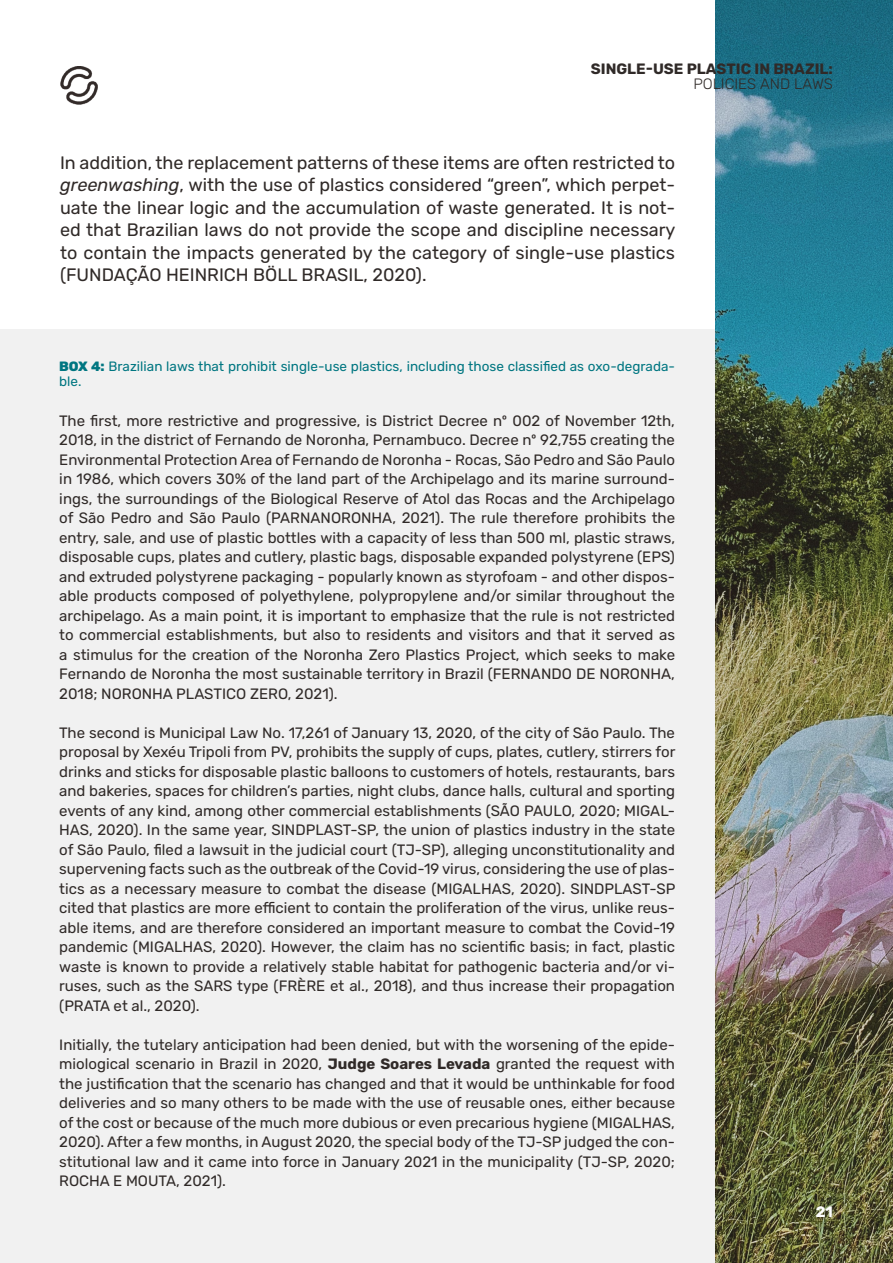
<style>
.page{position:relative;width:893px;height:1263px;background:#fff}
.page>*{position:absolute;margin:0;border:0;box-sizing:border-box;transform-origin:0 0}
.t1{font:18px/22.5px "Rubik";color:#302a28;text-align:justify}
.t2{font:15px/19.5px "Rubik";color:#302a28;text-align:justify}
.t3{font:700 15px "Rubik";color:#302a28}
.t4{font:300 15px "Rubik";color:#302a28}
.t5{font:700 15px "Rubik";color:#fff}
.t6{font:13.5px/15px "Rubik";color:#007681}
.s1{font-style:italic}
.s2{font-weight:800}
.s3{font-weight:700}
</style>
<div class="page">
<div style="left:0;top:330px;width:893px;height:933px;background:#f1f1f1"></div>
<img style="left:716px;top:0;width:177px;height:1263px">
<img style="left:60px;top:67px;width:38px;height:38px">
<p class="t3" style="left:591px;top:60px;width:244px">SINGLE-USE PLASTIC IN BRAZIL:</p>
<p class="t4" style="left:693px;top:75px;width:141px">POLICIES AND LAWS</p>
<p class="t1" style="left:60px;top:152px;width:617px">In addition, the replacement patterns of these items are often restricted to <span class="s1">greenwashing</span>, with the use of plastics considered “green”, which perpet&shy;uate the linear logic and the accumulation of waste generated. It is not&shy;ed that Brazilian laws do not provide the scope and discipline necessary to contain the impacts generated by the category of single-use plastics (FUNDAÇÃO HEINRICH BÖLL BRASIL, 2020).</p>
<p class="t6" style="left:59px;top:359px;width:617px"><span class="s2">BOX 4:</span> Brazilian laws that prohibit single-use plastics, including those classified as oxo-degrada&shy;ble.</p>
<p class="t2" style="left:59px;top:411px;width:617px">The first, more restrictive and progressive, is District Decree nº 002 of November 12th, 2018, in the district of Fernando de Noronha, Pernambuco. Decree nº 92,755 creating the Environmental Protection Area of Fernando de Noronha - Rocas, São Pedro and São Paulo in 1986, which covers 30% of the land part of the Archipelago and its marine surround&shy;ings, the surroundings of the Biological Reserve of Atol das Rocas and the Archipelago of São Pedro and São Paulo (PARNANORONHA, 2021). The rule therefore prohibits the entry, sale, and use of plastic bottles with a capacity of less than 500 ml, plastic straws, disposable cups, plates and cutlery, plastic bags, disposable expanded polystyrene (EPS) and extruded polystyrene packaging - popularly known as styrofoam - and other dispos&shy;able products composed of polyethylene, polypropylene and/or similar throughout the archipelago. As a main point, it is important to emphasize that the rule is not restricted to commercial establishments, but also to residents and visitors and that it served as a stimulus for the creation of the Noronha Zero Plastics Project, which seeks to make Fernando de Noronha the most sustainable territory in Brazil (FERNANDO DE NORONHA, 2018; NORONHA PLASTICO ZERO, 2021).</p>
<p class="t2" style="left:59px;top:723px;width:618px">The second is Municipal Law No. 17,261 of January 13, 2020, of the city of São Paulo. The proposal by Xexéu Tripoli from PV, prohibits the supply of cups, plates, cutlery, stirrers for drinks and sticks for disposable plastic balloons to customers of hotels, restaurants, bars and bakeries, spaces for children’s parties, night clubs, dance halls, cultural and sporting events of any kind, among other commercial establishments (SÃO PAULO, 2020; MIGAL-HAS, 2020). In the same year, SINDPLAST-SP, the union of plastics industry in the state of São Paulo, filed a lawsuit in the judicial court (TJ-SP), alleging unconstitutionality and supervening facts such as the outbreak of the Covid-19 virus, considering the use of plas&shy;tics as a necessary measure to combat the disease (MIGALHAS, 2020). SINDPLAST-SP cited that plastics are more efficient to contain the proliferation of the virus, unlike reus&shy;able items, and are therefore considered an important measure to combat the Covid-19 pandemic (MIGALHAS, 2020). However, the claim has no scientific basis; in fact, plastic waste is known to provide a relatively stable habitat for pathogenic bacteria and/or vi&shy;ruses, such as the SARS type (FRÈRE et al., 2018), and thus increase their propagation (PRATA et al., 2020).</p>
<p class="t2" style="left:59px;top:1035px;width:617px">Initially, the tutelary anticipation had been denied, but with the worsening of the epide&shy;miological scenario in Brazil in 2020, <span class="s3">Judge Soares Levada</span> granted the request with the justification that the scenario has changed and that it would be unthinkable for food deliveries and so many others to be made with the use of reusable ones, either because of the cost or because of the much more dubious or even precarious hygiene (MIGALHAS, 2020). After a few months, in August 2020, the special body of the TJ-SP judged the con&shy;stitutional law and it came into force in January 2021 in the municipality (TJ-SP, 2020; ROCHA E MOUTA, 2021).</p>
<p class="t5" style="left:816px;top:1203px;width:19px">21</p>
</div>
